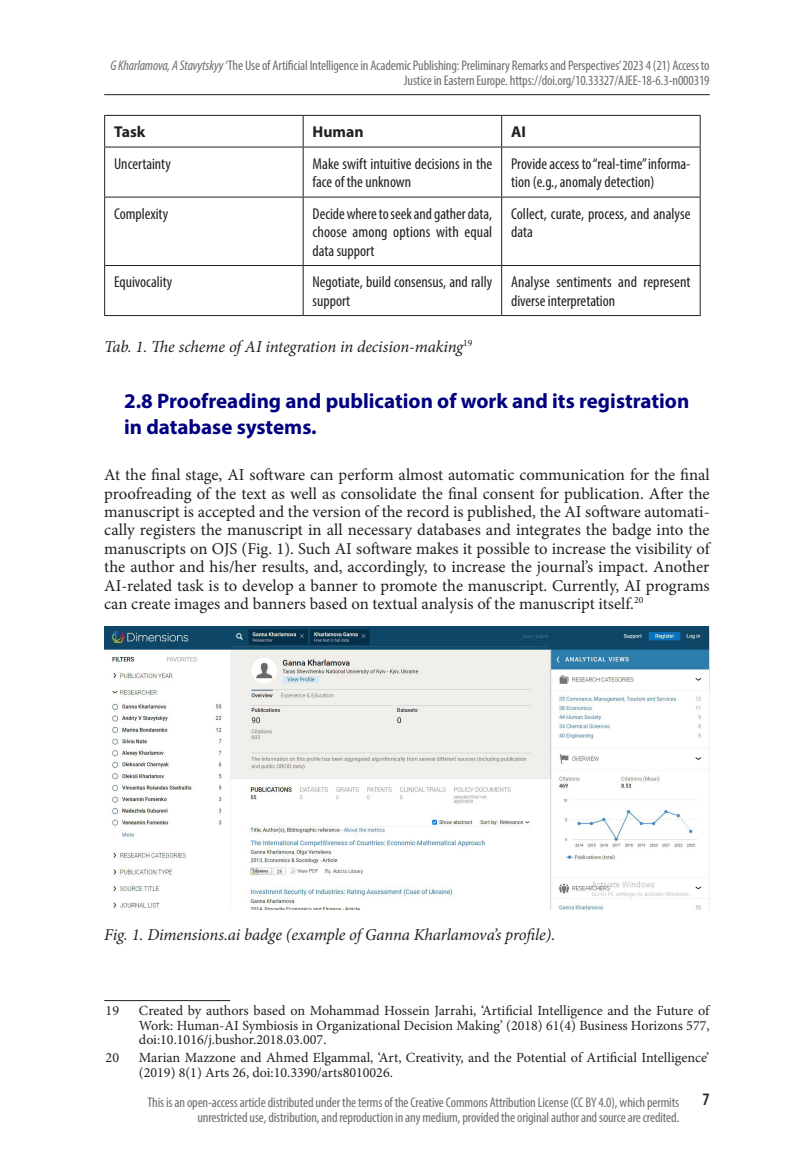
<style>
.page{position:relative;width:799px;height:1171px;background:#fff}
.page>*{position:absolute;margin:0;border:0;box-sizing:border-box;transform-origin:0 0}
.t1{font:700 21px/26.2px "Myriad Pro";color:#000080}
.t2{font:600 condensed 17.5px "Myriad Pro";color:#231f20}
.t3{font:16.62px/18.4px "Minion Pro";letter-spacing:-.005em;color:#231f20;text-align:justify}
.t4{font:italic 16.62px "Minion Pro";letter-spacing:-.01em;color:#231f20}
.t5{font:condensed 15.75px/18.4px "Myriad Pro";color:#231f20}
.t6{font:700 15.75px "Myriad Pro";color:#231f20}
.t7{font:condensed 14px/14.9px "Myriad Pro";letter-spacing:-.01em;color:#6c6d70;text-align:right}
.t8{font:14px/14.5px "Minion Pro";color:#231f20;text-align:justify}
.s1{font-style:italic}
</style>
<div class="page">
<hr style="left:104px;top:94px;width:605px;height:1px;background:#231f20">
<hr style="left:104px;top:115px;width:199px;height:1px;background:#231f20">
<hr style="left:303px;top:115px;width:198px;height:1px;background:#231f20">
<hr style="left:501px;top:115px;width:199px;height:1px;background:#231f20">
<hr style="left:104px;top:147px;width:199px;height:1px;background:#231f20">
<hr style="left:303px;top:147px;width:198px;height:1px;background:#231f20">
<hr style="left:501px;top:147px;width:199px;height:1px;background:#231f20">
<hr style="left:104px;top:197px;width:199px;height:1px;background:#231f20">
<hr style="left:303px;top:197px;width:198px;height:1px;background:#231f20">
<hr style="left:501px;top:197px;width:199px;height:1px;background:#231f20">
<hr style="left:104px;top:265px;width:199px;height:1px;background:#231f20">
<hr style="left:303px;top:265px;width:198px;height:1px;background:#231f20">
<hr style="left:501px;top:265px;width:199px;height:1px;background:#231f20">
<hr style="left:104px;top:315px;width:199px;height:1px;background:#231f20">
<hr style="left:303px;top:315px;width:198px;height:1px;background:#231f20">
<hr style="left:501px;top:315px;width:199px;height:1px;background:#231f20">
<hr style="left:104px;top:116px;width:1px;height:31px;background:#231f20">
<hr style="left:104px;top:147px;width:1px;height:50px;background:#231f20">
<hr style="left:104px;top:197px;width:1px;height:68px;background:#231f20">
<hr style="left:104px;top:266px;width:1px;height:49px;background:#231f20">
<hr style="left:303px;top:116px;width:1px;height:31px;background:#231f20">
<hr style="left:501px;top:116px;width:1px;height:31px;background:#231f20">
<hr style="left:699px;top:116px;width:1px;height:31px;background:#231f20">
<hr style="left:303px;top:147px;width:1px;height:50px;background:#231f20">
<hr style="left:501px;top:147px;width:1px;height:50px;background:#231f20">
<hr style="left:699px;top:147px;width:1px;height:50px;background:#231f20">
<hr style="left:303px;top:197px;width:1px;height:68px;background:#231f20">
<hr style="left:501px;top:197px;width:1px;height:68px;background:#231f20">
<hr style="left:699px;top:197px;width:1px;height:68px;background:#231f20">
<hr style="left:303px;top:266px;width:1px;height:49px;background:#231f20">
<hr style="left:501px;top:266px;width:1px;height:49px;background:#231f20">
<hr style="left:699px;top:266px;width:1px;height:49px;background:#231f20">
<hr style="left:104px;top:1000px;width:126px;height:1px;background:#231f20">
<img style="left:104px;top:626px;width:606px;height:283px">
<p class="t7" style="left:110px;top:58px;width:600px"><span class="s1">G Kharlamova, A Stavytskyy</span> ‘The Use of Artificial Intelligence in Academic Publishing: Preliminary Remarks and Perspectives’ 2023 4 (21) Access to<br>Justice in Eastern Europe. https://doi.org/10.33327/AJEE-18-6.3-n000319</p>
<p class="t6" style="left:114px;top:122px;width:33px">Task</p>
<p class="t6" style="left:312px;top:122px;width:53px">Human</p>
<p class="t6" style="left:511px;top:122px;width:16px">AI</p>
<p class="t5" style="left:114px;top:154px;width:58px">Uncertainty</p>
<p class="t5" style="left:312px;top:154px;width:181px">Make swift intuitive decisions in the face of the unknown</p>
<p class="t5" style="left:511px;top:154px;width:181px">Provide access to “real-time” informa&shy;tion (e.g., anomaly detection)</p>
<p class="t5" style="left:114px;top:204px;width:56px">Complexity</p>
<p class="t5" style="left:312px;top:204px;width:181px;text-align:justify">Decide where to seek and gather data, choose among options with equal data support</p>
<p class="t5" style="left:511px;top:204px;width:181px">Collect, curate, process, and analyse data</p>
<p class="t5" style="left:114px;top:273px;width:60px">Equivocality</p>
<p class="t5" style="left:312px;top:273px;width:181px">Negotiate, build consensus, and rally support</p>
<p class="t5" style="left:511px;top:273px;width:181px">Analyse sentiments and represent diverse interpretation</p>
<p class="t4" style="left:104px;top:335px;width:370px">Tab. 1. The scheme of AI integration in decision-making<sup>19</sup></p>
<p class="t1" style="left:124px;top:387px;width:567px">2.8 Proofreading and publication of work and its registration in database systems.</p>
<p class="t3" style="left:104px;top:466px;width:607px">At the final stage, AI software can perform almost automatic communication for the final proofreading of the text as well as consolidate the final consent for publication. After the manuscript is accepted and the version of the record is published, the AI software automati&shy;cally registers the manuscript in all necessary databases and integrates the badge into the manuscripts on OJS (Fig. 1). Such AI software makes it possible to increase the visibility of the author and his/her results, and, accordingly, to increase the journal’s impact. Another AI-related task is to develop a banner to promote the manuscript. Currently, AI programs can create images and banners based on textual analysis of the manuscript itself.<sup>20</sup></p>
<p class="t4" style="left:104px;top:923px;width:452px">Fig. 1. Dimensions.ai badge (example of Ganna Kharlamova’s profile).</p>
<p class="t8" style="left:106px;top:1003px;width:15px">19</p>
<p class="t8" style="left:139px;top:1003px;width:572px">Created by authors based on Mohammad Hossein Jarrahi, ‘Artificial Intelligence and the Future of Work: Human-AI Symbiosis in Organizational Decision Making’ (2018) 61(4) Business Horizons 577, doi:10.1016/j.bushor.2018.03.007.</p>
<p class="t8" style="left:106px;top:1050px;width:15px">20</p>
<p class="t8" style="left:139px;top:1050px;width:572px">Marian Mazzone and Ahmed Elgammal, ‘Art, Creativity, and the Potential of Artificial Intelligence’ (2019) 8(1) Arts 26, doi:10.3390/arts8010026.</p>
<p class="t7" style="left:147px;top:1095px;width:533px">This is an open-access article distributed under the terms of the Creative Commons Attribution License (CC BY 4.0), which permits</p>
<p class="t2" style="left:702px;top:1088px;width:9px">7</p>
<p class="t7" style="left:197px;top:1110px;width:483px">unrestricted use, distribution, and reproduction in any medium, provided the original author and source are credited.</p>
</div>
